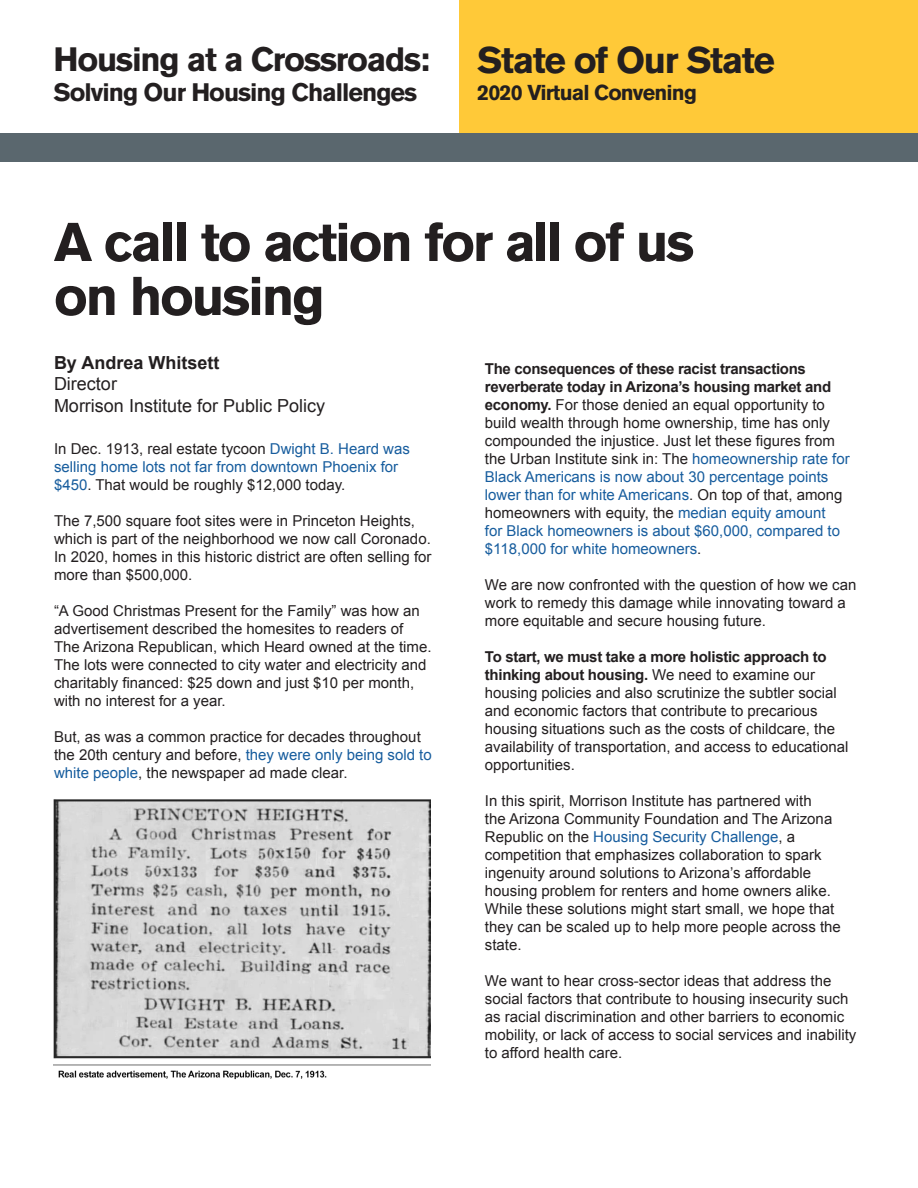
<style>
.page{position:relative;width:918px;height:1188px;background:#fff}
.page>*{position:absolute;margin:0;border:0;box-sizing:border-box;transform-origin:0 0}
.t1{font:700 54px/54px "Akzidenz Grotesk Std";letter-spacing:-.04em;color:#231f20}
.t2{font:700 36.9px "Akzidenz Grotesk Pro";letter-spacing:-.04em;color:#231f20}
.t3{font:700 33.6px "Akzidenz Grotesk Pro";letter-spacing:-.04em;color:#231f20}
.t4{font:700 25.2px "Akzidenz Grotesk Pro";letter-spacing:-.04em;color:#231f20}
.t5{font:700 21.45px "Akzidenz Grotesk Pro";letter-spacing:-.04em;color:#231f20}
.t6{font:18px "Arial";color:#231f20}
.t7{font:700 18px "Arial";color:#231f20}
.t8{font:15px/18px "Arial";color:#231f20}
.t9{font:700 15px "Arial";letter-spacing:-.02em;color:#231f20}
.t10{font:15px/18px "Arial";color:#175d9e}
.s1{color:#231f20}
.s2{color:#175d9e}
.s3{font-weight:700}
</style>
<div class="page">
<div style="left:459px;top:0;width:459px;height:134px;background:#ffc938"></div>
<div style="left:0;top:134px;width:918px;height:28px;background:#5a676e"></div>
<img style="left:54px;top:799px;width:376px;height:281px">
<p class="t3" style="left:54px;top:37px;width:378px">Housing at a Crossroads:</p>
<p class="t4" style="left:54px;top:76px;width:365px">Solving Our Housing Challenges</p>
<p class="t2" style="left:477px;top:36px;width:299px">State of Our State</p>
<p class="t5" style="left:477px;top:78px;width:221px">2020 Virtual Convening</p>
<p class="t1" style="left:54px;top:215px;width:642px">A call to action for all of us on housing</p>
<p class="t7" style="left:54px;top:350px;width:167px">By Andrea Whitsett</p>
<p class="t6" style="left:54px;top:372px;width:64px">Director</p>
<p class="t6" style="left:54px;top:394px;width:273px">Morrison Institute for Public Policy</p>
<p class="t10" style="left:54px;top:440px;width:357px"><span class="s1">In Dec. 1913, real estate tycoon</span> Dwight B. Heard was selling home lots not far from downtown Phoenix for $450<span class="s1">. That would be roughly $12,000 today.</span></p>
<p class="t8" style="left:54px;top:512px;width:379px">The 7,500 square foot sites were in Princeton Heights, which is part of the neighborhood we now call Coronado.<br>In 2020, homes in this historic district are often selling for more than $500,000.</p>
<p class="t8" style="left:54px;top:602px;width:379px">“A Good Christmas Present for the Family” was how an advertisement described the homesites to readers of The Arizona Republican, which Heard owned at the time.<br>The lots were connected to city water and electricity and charitably financed: $25 down and just $10 per month, with no interest for a year.</p>
<p class="t8" style="left:54px;top:728px;width:379px">But, as was a common practice for decades throughout the 20th century and before, <span class="s2">they were only being sold to white people</span>, the newspaper ad made clear.</p>
<p class="t9" style="left:485px;top:359px;width:323px">The consequences of these racist transactions</p>
<p class="t9" style="left:485px;top:377px;width:348px">reverberate today in Arizona’s housing market and</p>
<p class="t8" style="left:485px;top:396px;width:366px"><span class="s3">economy.</span> For those denied an equal opportunity to build wealth through home ownership, time has only compounded the injustice. Just let these figures from the Urban Institute sink in: The <span class="s2">homeownership rate for Black Americans is now about 30 percentage points lower than for white Americans</span>. On top of that, among homeowners with equity, the <span class="s2">median equity amount<br>for Black homeowners is about $60,000, compared to $118,000 for white homeowners</span>.</p>
<p class="t8" style="left:485px;top:576px;width:373px">We are now confronted with the question of how we can work to remedy this damage while innovating toward a more equitable and secure housing future.</p>
<p class="t9" style="left:485px;top:647px;width:343px">To start, we must take a more holistic approach to</p>
<p class="t8" style="left:485px;top:666px;width:365px"><span class="s3">thinking about housing.</span> We need to examine our housing policies and also scrutinize the subtler social and economic factors that contribute to precarious housing situations such as the costs of childcare, the availability of transportation, and access to educational opportunities.</p>
<p class="t8" style="left:485px;top:792px;width:358px">In this spirit, Morrison Institute has partnered with<br>the Arizona Community Foundation and The Arizona Republic on the <span class="s2">Housing Security Challenge</span>, a competition that emphasizes collaboration to spark ingenuity around solutions to Arizona’s affordable housing problem for renters and home owners alike.<br>While these solutions might start small, we hope that they can be scaled up to help more people across the state.</p>
<p class="t8" style="left:485px;top:972px;width:373px">We want to hear cross-sector ideas that address the social factors that contribute to housing insecurity such as racial discrimination and other barriers to economic mobility, or lack of access to social services and inability to afford health care.</p>
</div>
